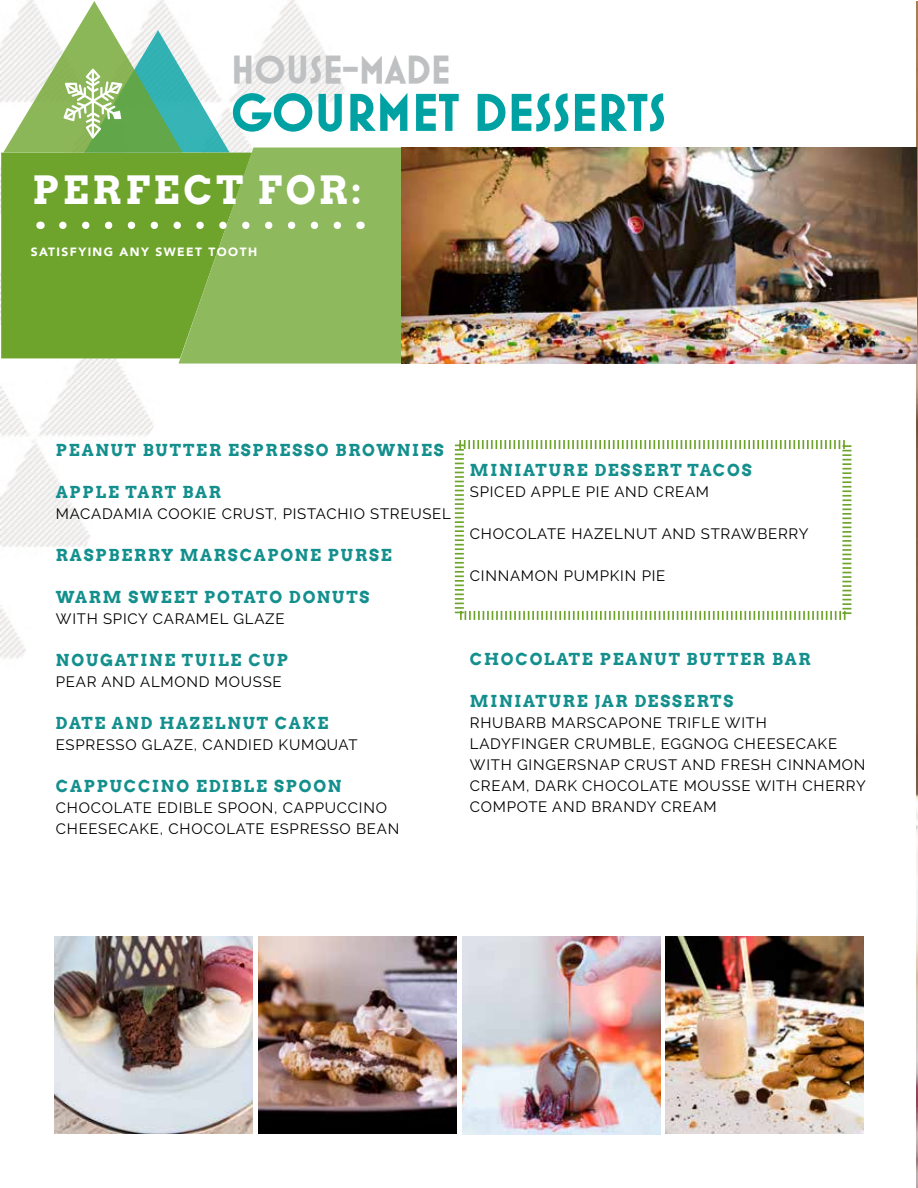
<style>
.page{position:relative;width:918px;height:1188px;background:#fff}
.page>*{position:absolute;margin:0;border:0;box-sizing:border-box;transform-origin:0 0}
.t1{font:700 54px "Mostra One";color:#00a1a3}
.t2{font:700 39.9px "Mostra One";color:#bec0c2}
.t3{font:700 39px "Arvo";letter-spacing:.1em;color:#fff}
.t4{font:700 16.5px "Arvo";letter-spacing:.11em;color:#138f8d}
.t5{font:15px/21px "Raleway";letter-spacing:.05em;color:#000}
.t6{font:900 12px "Avenir";letter-spacing:.12em;color:#fff}
</style>
<div class="page">
<img style="left:917px;top:1px;width:1px;height:1187px">
<img style="left:0;top:0;width:397px;height:659px">
<div style="left:1px;top:153px;width:177px;height:205px;background:#6ea42c"></div>
<svg style="left:178px;top:148px;width:223px;height:216px;background:#8ab656"></svg>
<svg style="left:3px;top:1px;width:227px;height:151px"></svg>
<svg style="left:63px;top:222px;width:286px;height:7px"></svg>
<img style="left:462px;top:936px;width:198px;height:198px">
<img style="left:666px;top:936px;width:198px;height:198px">
<img style="left:54px;top:936px;width:198px;height:198px">
<img style="left:258px;top:936px;width:198px;height:198px">
<svg style="left:454px;top:440px;width:398px;height:180px"></svg>
<img style="left:401px;top:148px;width:516px;height:216px">
<h2 class="t2" style="left:231px;top:46px;width:221px">HOUSE-MADE</h2>
<h1 class="t1" style="left:231px;top:81px;width:437px">GOURMET DESSERTS</h1>
<h3 class="t3" style="left:33px;top:170px;width:331px">PERFECT FOR:</h3>
<p class="t6" style="left:31px;top:247px;width:228px">SATISFYING ANY SWEET TOOTH</p>
<p class="t4" style="left:56px;top:442px;width:389px">PEANUT BUTTER ESPRESSO BROWNIES</p>
<p class="t4" style="left:56px;top:484px;width:167px">APPLE TART BAR</p>
<p class="t5" style="left:56px;top:504px;width:397px">MACADAMIA COOKIE CRUST, PISTACHIO STREUSEL</p>
<p class="t4" style="left:56px;top:547px;width:338px">RASPBERRY MARSCAPONE PURSE</p>
<p class="t4" style="left:56px;top:589px;width:315px">WARM SWEET POTATO DONUTS</p>
<p class="t5" style="left:56px;top:609px;width:230px">WITH SPICY CARAMEL GLAZE</p>
<p class="t4" style="left:56px;top:652px;width:234px">NOUGATINE TUILE CUP</p>
<p class="t5" style="left:56px;top:672px;width:227px">PEAR AND ALMOND MOUSSE</p>
<p class="t4" style="left:56px;top:715px;width:274px">DATE AND HAZELNUT CAKE</p>
<p class="t5" style="left:56px;top:735px;width:303px">ESPRESSO GLAZE, CANDIED KUMQUAT</p>
<p class="t4" style="left:56px;top:778px;width:287px">CAPPUCCINO EDIBLE SPOON</p>
<p class="t5" style="left:56px;top:798px;width:345px">CHOCOLATE EDIBLE SPOON, CAPPUCCINO<br>CHEESECAKE, CHOCOLATE ESPRESSO BEAN</p>
<p class="t4" style="left:470px;top:461px;width:283px">MINIATURE DESSERT TACOS</p>
<p class="t5" style="left:470px;top:482px;width:241px">SPICED APPLE PIE AND CREAM</p>
<p class="t5" style="left:470px;top:524px;width:340px">CHOCOLATE HAZELNUT AND STRAWBERRY</p>
<p class="t5" style="left:470px;top:566px;width:197px">CINNAMON PUMPKIN PIE</p>
<p class="t4" style="left:470px;top:650px;width:342px">CHOCOLATE PEANUT BUTTER BAR</p>
<p class="t4" style="left:470px;top:692px;width:265px">MINIATURE JAR DESSERTS</p>
<p class="t5" style="left:470px;top:713px;width:397px">RHUBARB MARSCAPONE TRIFLE WITH LADYFINGER CRUMBLE, EGGNOG CHEESECAKE WITH GINGERSNAP CRUST AND FRESH CINNAMON CREAM, DARK CHOCOLATE MOUSSE WITH CHERRY COMPOTE AND BRANDY CREAM</p>
</div>
